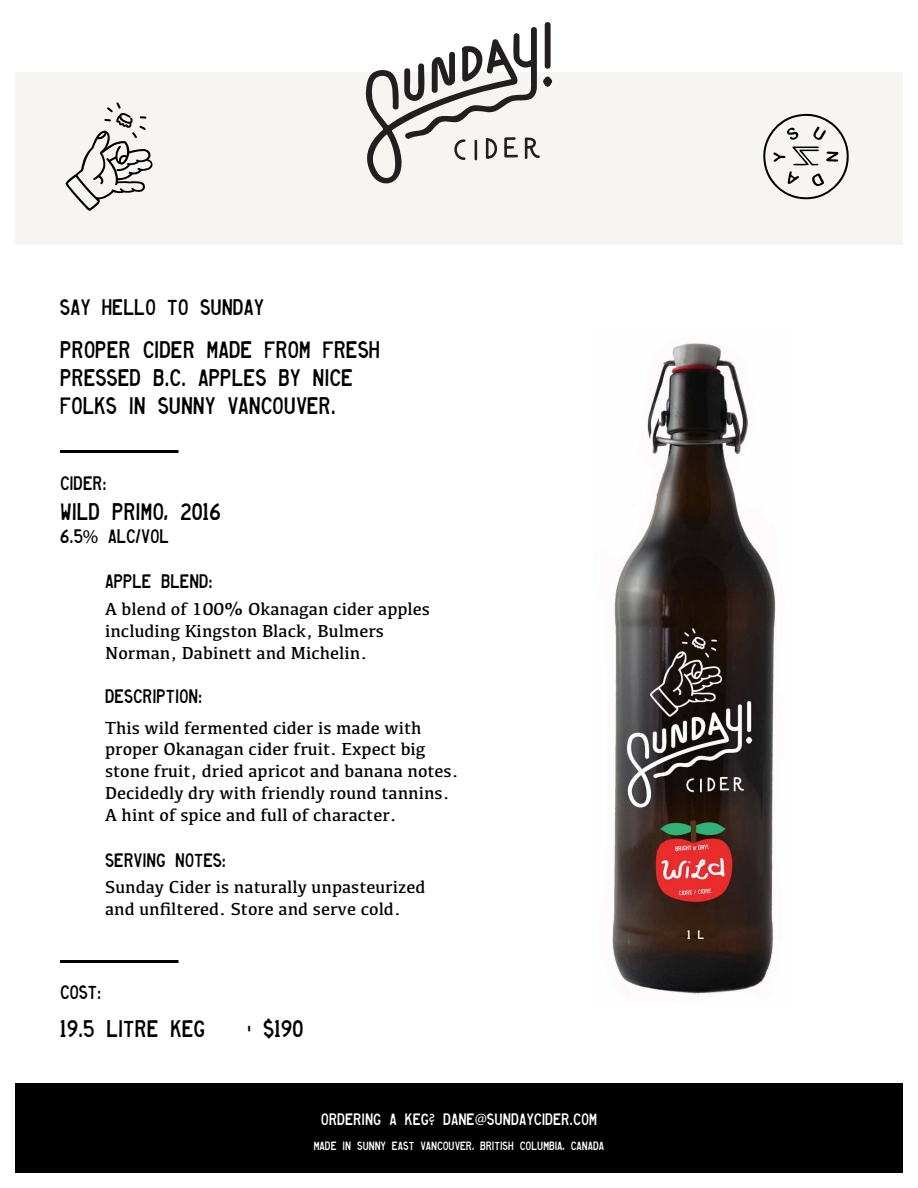
<style>
.page{position:relative;width:918px;height:1188px;background:#fff}
.page>*{position:absolute;margin:0;border:0;box-sizing:border-box;transform-origin:0 0}
.t1{font:24px/27.8px "Heavy Equipment";color:#000}
.t2{font:22.5px "Heavy Equipment";color:#000}
.t3{font:19.5px "Heavy Equipment";color:#000}
.t4{font:18px/21.8px "Kefa";color:#000}
.t5{font:16.5px "Heavy Equipment";color:#fff}
.t6{font:12px "Heavy Equipment";color:#fff}
.s1{font-family:"Myriad Pro"}
</style>
<div class="page">
<div style="left:15px;top:72px;width:888px;height:172px;background:#f7f5f1"></div>
<svg style="left:365px;top:22px;width:188px;height:162px"></svg>
<hr style="left:60px;top:960px;width:118px;height:3px;background:#000">
<hr style="left:60px;top:450px;width:118px;height:3px;background:#000">
<svg style="left:66px;top:102px;width:87px;height:109px"></svg>
<div style="left:15px;top:1083px;width:888px;height:90px;background:#000"></div>
<svg style="left:763px;top:113px;width:86px;height:87px"></svg>
<img style="left:612px;top:343px;width:164px;height:651px">
<p class="t2" style="left:60px;top:298px;width:205px">SAY HELLO TO SUNDAY</p>
<h1 class="t1" style="left:60px;top:337px;width:322px">PROPER CIDER MADE FROM FRESH<br>PRESSED B.C. APPLES BY NICE<br>FOLKS IN SUNNY VANCOUVER.</h1>
<p class="t3" style="left:60px;top:475px;width:48px">CIDER:</p>
<h1 class="t1" style="left:60px;top:499px;width:163px">WILD PRIMO, 2016</h1>
<p class="t3" style="left:60px;top:528px;width:110px">6.5<span class="s1">%</span> ALC/VOL</p>
<p class="t3" style="left:105px;top:573px;width:109px">APPLE BLEND:</p>
<p class="t4" style="left:105px;top:598px;width:326px">A blend of 100% Okanagan cider apples including Kingston Black, Bulmers<br>Norman, Dabinett and Michelin.</p>
<p class="t3" style="left:105px;top:689px;width:99px">DESCRIPTION:</p>
<p class="t4" style="left:105px;top:716px;width:355px">This wild fermented cider is made with proper Okanagan cider fruit. Expect big stone fruit, dried apricot and banana notes.<br>Decidedly dry with friendly round tannins.<br>A hint of spice and full of character.</p>
<p class="t3" style="left:105px;top:853px;width:122px">SERVING NOTES:</p>
<p class="t4" style="left:105px;top:876px;width:322px">Sunday Cider is naturally unpasteurized and unfiltered. Store and serve cold.</p>
<p class="t3" style="left:60px;top:984px;width:43px">COST:</p>
<h1 class="t1" style="left:60px;top:1015px;width:147px">19.5 LITRE KEG</h1>
<h1 class="t1" style="left:248px;top:1015px;width:57px">- $190</h1>
<p class="t5" style="left:321px;top:1113px;width:278px">ORDERING A KEG? DANE<span class="s1">@</span>SUNDAYCIDER.COM</p>
<p class="t6" style="left:314px;top:1141px;width:292px">MADE IN SUNNY EAST VANCOUVER, BRITISH COLUMBIA, CANADA</p>
</div>
